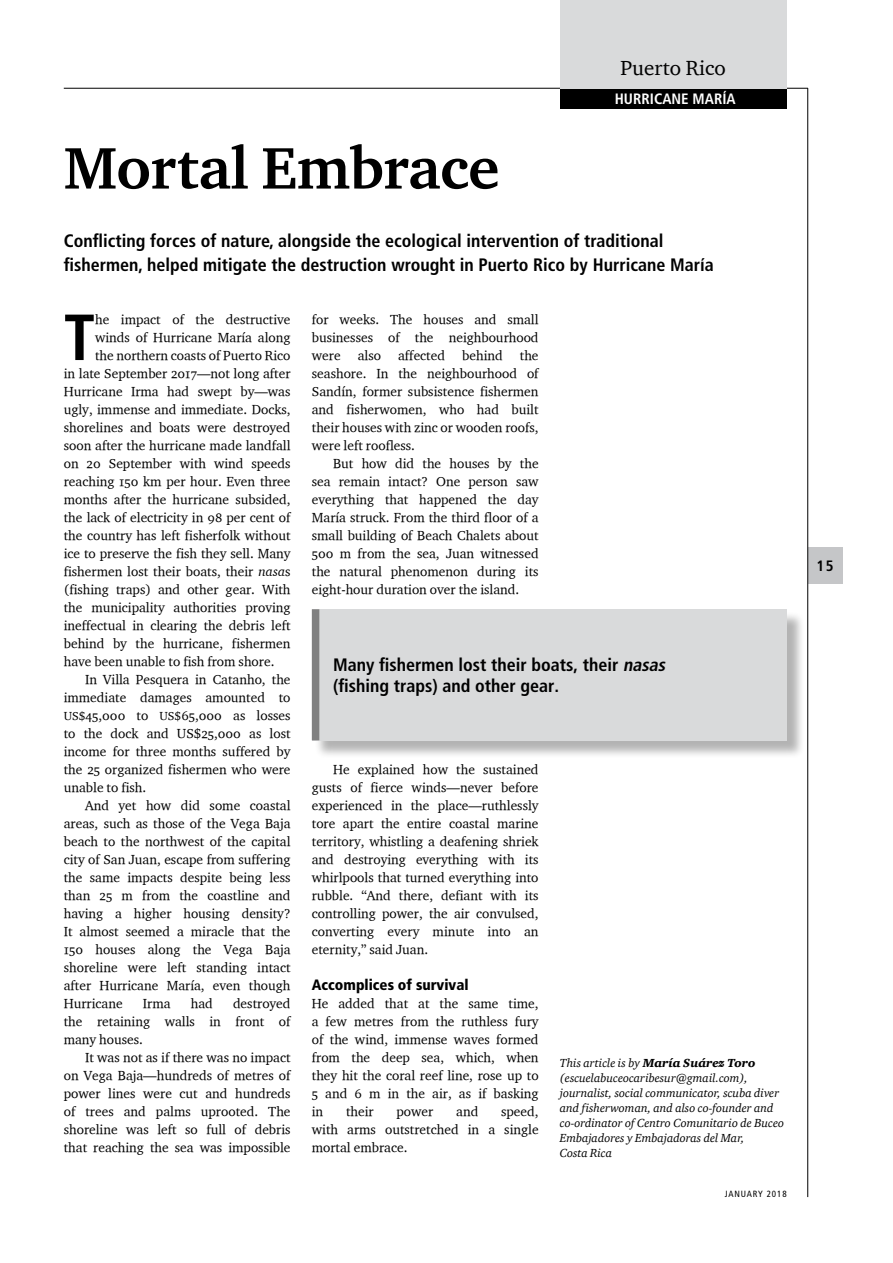
<style>
.page{position:relative;width:893px;height:1263px;background:#fff}
.page>*{position:absolute;margin:0;border:0;box-sizing:border-box;transform-origin:0 0}
.t1{font:700 condensed 65.1px "Frutiger";color:#000}
.t2{font:60px "Charter Bd OSITCTT Bold";letter-spacing:-.01em;color:#000}
.t3{font:21px "Charter ITC";color:#000}
.t4{font:700 condensed 18px/24px "Frutiger";color:#000}
.t5{font:900 condensed 15px "Frutiger";color:#000}
.t6{font:700 condensed 15px "Frutiger";color:#fff}
.t7{font:700 condensed 15px "Frutiger";color:#000}
.t8{font:13.5px/18px "Charter OSITCTT";color:#000;text-align:justify}
.t9{font:italic 12px/15px "Charter ITC";color:#000}
.t10{font:condensed 9px "Frutiger";letter-spacing:.1em;color:#000}
.s1{font-family:"Charter OSITCTT Italic"}
.s2{font-size:12px}
.s3{font-style:italic}
.s4{font-family:"Charter ITC Blac Ital";font-style:normal}
</style>
<div class="page">
<div style="left:808px;top:547px;width:34px;height:36px;background:#c5c6c8"></div>
<hr style="left:807px;top:88px;width:1px;height:1109px;background:#000">
<hr style="left:64px;top:88px;width:744px;height:1px;background:#000">
<div style="left:314px;top:611px;width:497px;height:154px;background:#000;opacity:.3"></div>
<div style="left:312px;top:609px;width:475px;height:131px;background:#d9dadb"></div>
<div style="left:312px;top:609px;width:7px;height:131px;background:#808080"></div>
<div style="left:560px;top:88px;width:226px;height:21px;background:#000"></div>
<div style="left:560px;top:0;width:226px;height:88px;background:#d9dadb"></div>
<h3 class="t3" style="left:620px;top:55px;width:107px">Puerto Rico</h3>
<h2 class="t2" style="left:64px;top:131px;width:437px">Mortal Embrace</h2>
<p class="t6" style="left:615px;top:90px;width:122px">Hurricane María</p>
<h3 class="t4" style="left:64px;top:228px;width:651px">Conflicting forces of nature, alongside the ecological intervention of traditional fishermen, helped mitigate the destruction wrought in Puerto Rico by Hurricane María</h3>
<h1 class="t1" style="left:64px;top:299px;width:33px">T</h1>
<p class="t8" style="left:95px;top:310px;width:197px">he impact of the destructive</p>
<p class="t8" style="left:95px;top:328px;width:197px">winds of Hurricane María along</p>
<p class="t8" style="left:95px;top:346px;width:197px">the northern coasts of Puerto Rico</p>
<p class="t8" style="left:64px;top:364px;width:228px">in late September 2017—not long after</p>
<p class="t8" style="left:64px;top:382px;width:228px">Hurricane Irma had swept by—was</p>
<p class="t8" style="left:64px;top:400px;width:228px">ugly, immense and immediate. Docks,</p>
<p class="t8" style="left:64px;top:418px;width:228px">shorelines and boats were destroyed</p>
<p class="t8" style="left:64px;top:436px;width:228px">soon after the hurricane made landfall</p>
<p class="t8" style="left:64px;top:454px;width:228px">on 20 September with wind speeds</p>
<p class="t8" style="left:64px;top:472px;width:228px">reaching 150 km per hour. Even three</p>
<p class="t8" style="left:64px;top:490px;width:228px">months after the hurricane subsided,</p>
<p class="t8" style="left:64px;top:508px;width:228px">the lack of electricity in 98 per cent of</p>
<p class="t8" style="left:64px;top:526px;width:228px">the country has left fisherfolk without</p>
<p class="t8" style="left:64px;top:544px;width:228px">ice to preserve the fish they sell. Many</p>
<p class="t8" style="left:64px;top:562px;width:228px">fishermen lost their boats, their <span class="s1">nasa</span>s</p>
<p class="t8" style="left:64px;top:580px;width:228px">(fishing traps) and other gear. With</p>
<p class="t8" style="left:64px;top:598px;width:228px">the municipality authorities proving</p>
<p class="t8" style="left:64px;top:616px;width:228px">ineffectual in clearing the debris left</p>
<p class="t8" style="left:64px;top:634px;width:228px">behind by the hurricane, fishermen</p>
<p class="t8" style="left:64px;top:652px;width:212px">have been unable to fish from shore.</p>
<p class="t8" style="left:85px;top:670px;width:207px">In Villa Pesquera in Catanho, the</p>
<p class="t8" style="left:64px;top:688px;width:228px">immediate damages amounted to</p>
<p class="t8" style="left:64px;top:706px;width:228px"><span class="s2">US$</span>45,000 to <span class="s2">US$</span>65,000 as losses</p>
<p class="t8" style="left:64px;top:724px;width:228px">to the dock and US$25,000 as lost</p>
<p class="t8" style="left:64px;top:742px;width:228px">income for three months suffered by</p>
<p class="t8" style="left:64px;top:760px;width:228px">the 25 organized fishermen who were</p>
<p class="t8" style="left:64px;top:778px;width:84px">unable to fish.</p>
<p class="t8" style="left:85px;top:796px;width:207px">And yet how did some coastal</p>
<p class="t8" style="left:64px;top:814px;width:228px">areas, such as those of the Vega Baja</p>
<p class="t8" style="left:64px;top:832px;width:228px">beach to the northwest of the capital</p>
<p class="t8" style="left:64px;top:850px;width:228px">city of San Juan, escape from suffering</p>
<p class="t8" style="left:64px;top:868px;width:228px">the same impacts despite being less</p>
<p class="t8" style="left:64px;top:886px;width:228px">than 25 m from the coastline and</p>
<p class="t8" style="left:64px;top:904px;width:228px">having a higher housing density?</p>
<p class="t8" style="left:64px;top:922px;width:228px">It almost seemed a miracle that the</p>
<p class="t8" style="left:64px;top:940px;width:228px">150 houses along the Vega Baja</p>
<p class="t8" style="left:64px;top:958px;width:228px">shoreline were left standing intact</p>
<p class="t8" style="left:64px;top:976px;width:228px">after Hurricane María, even though</p>
<p class="t8" style="left:64px;top:994px;width:60px">Hurricane</p>
<p class="t8" style="left:143px;top:994px;width:29px">Irma</p>
<p class="t8" style="left:191px;top:994px;width:24px">had</p>
<p class="t8" style="left:64px;top:994px;width:228px;text-indent:169px">destroyed the retaining walls in front of many houses.</p>
<p class="t8" style="left:64px;top:1048px;width:228px;text-indent:21px">It was not as if there was no impact on Vega Baja—hundreds of metres of power lines were cut and hundreds of trees and palms uprooted. The shoreline was left so full of debris that reaching the sea was impossible</p>
<p class="t8" style="left:312px;top:310px;width:228px">for weeks. The houses and small businesses of the neighbourhood were</p>
<p class="t8" style="left:358px;top:346px;width:25px">also</p>
<p class="t8" style="left:398px;top:346px;width:48px">affected</p>
<p class="t8" style="left:462px;top:346px;width:42px">behind</p>
<p class="t8" style="left:312px;top:346px;width:228px;text-indent:208px">the seashore. In the neighbourhood of Sandín, former subsistence fishermen and fisherwomen, who had built their houses with zinc or wooden roofs, were left roofless.</p>
<p class="t8" style="left:312px;top:454px;width:228px;text-indent:21px">But how did the houses by the sea remain intact? One person saw everything that happened the day María struck. From the third floor of a small building of Beach Chalets about 500 m from the sea, Juan witnessed the natural phenomenon during its eight-hour duration over the island.</p>
<h3 class="t4" style="left:333px;top:654px;width:337px;line-height:21px">Many fishermen lost their boats, their <span class="s3">nasas </span>(fishing traps) and other gear.</h3>
<p class="t8" style="left:312px;top:760px;width:228px;text-indent:21px">He explained how the sustained gusts of fierce winds—never before experienced in the place—ruthlessly tore apart the entire coastal marine territory, whistling a deafening shriek and destroying everything with its whirlpools that turned everything into rubble. “And there, defiant with its controlling power, the air convulsed, converting every minute into an eternity,” said Juan.</p>
<p class="t5" style="left:312px;top:976px;width:158px">Accomplices of survival</p>
<p class="t8" style="left:312px;top:994px;width:228px">He added that at the same time, a few metres from the ruthless fury of the wind, immense waves formed from the deep sea, which, when they hit the coral reef line, rose up to 5 and 6 m in the air, as if basking in</p>
<p class="t8" style="left:312px;top:1102px;width:228px;text-indent:189px">speed, with arms outstretched in a single mortal embrace.</p>
<p class="t8" style="left:346px;top:1102px;width:29px">their</p>
<p class="t8" style="left:397px;top:1102px;width:38px">power</p>
<p class="t8" style="left:456px;top:1102px;width:24px">and</p>
<p class="t9" style="left:560px;top:1055px;width:226px">This article is by <span class="s4">María Suárez Toro </span>(escuelabuceocaribesur@gmail.com), journalist, social communicator, scuba diver and fisherwoman, and also co-founder and co-ordinator of Centro Comunitario de Buceo Embajadores y Embajadoras del Mar,<br>Costa Rica</p>
<p class="t10" style="left:725px;top:1189px;width:63px">JANUARY 2018</p>
<p class="t7" style="left:817px;top:557px;width:19px">15</p>
</div>
